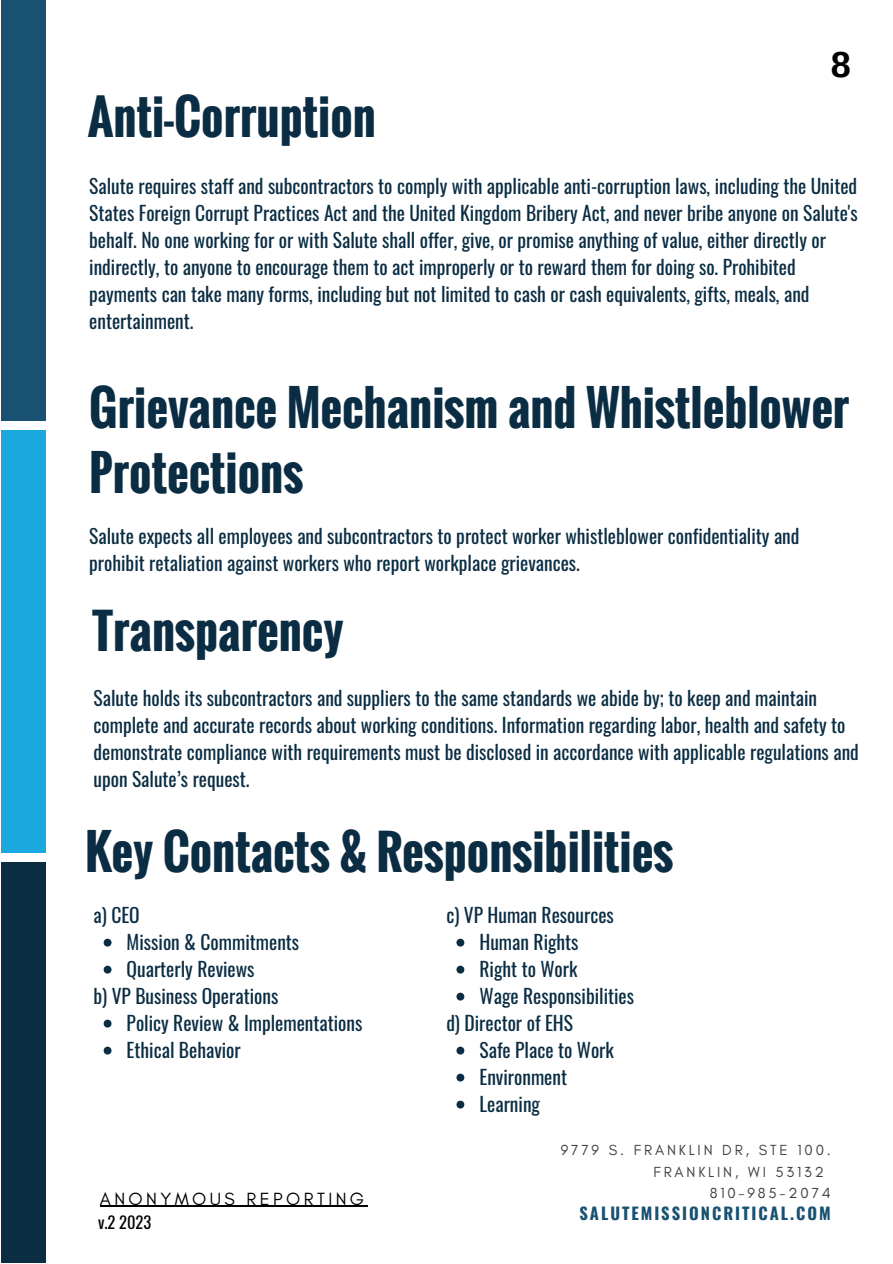
<style>
.page{position:relative;width:893px;height:1264px;background:#fff}
.page>*{position:absolute;margin:0;border:0;box-sizing:border-box;transform-origin:0 0}
.t1{font:700 47.25px/65.2px "Oswald";color:#0b2d43}
.t2{font:700 36px "Arimo";color:#000}
.t3{font:19.5px/27px "Oswald";color:#0b2d43}
.t4{font:18px "Glacial Indifference";letter-spacing:.19em;color:#000}
.t5{font:700 16.5px "Oswald";letter-spacing:.12em;color:#185171}
.t6{font:16.5px "Oswald";color:#000}
.t7{font:14.85px "Glacial Indifference";letter-spacing:.19em;color:#413f41}
</style>
<div class="page">
<div style="left:1px;top:0;width:45px;height:420px;background:#185171"></div>
<div style="left:1px;top:431px;width:45px;height:421px;background:#1ba8df"></div>
<div style="left:1px;top:862px;width:45px;height:400px;background:#0b2d43"></div>
<svg style="left:104px;top:938px;width:7px;height:8px"></svg>
<svg style="left:104px;top:965px;width:7px;height:8px"></svg>
<svg style="left:104px;top:1019px;width:7px;height:8px"></svg>
<svg style="left:104px;top:1046px;width:7px;height:8px"></svg>
<svg style="left:456px;top:938px;width:8px;height:8px"></svg>
<svg style="left:456px;top:965px;width:8px;height:8px"></svg>
<svg style="left:456px;top:992px;width:8px;height:8px"></svg>
<svg style="left:456px;top:1046px;width:8px;height:8px"></svg>
<svg style="left:456px;top:1073px;width:8px;height:8px"></svg>
<svg style="left:456px;top:1100px;width:8px;height:8px"></svg>
<hr style="left:100px;top:1205px;width:267px;height:1px;background:#000">
<h2 class="t2" style="left:830px;top:44px;width:22px">8</h2>
<h1 class="t1" style="left:88px;top:83px;width:289px">Anti-Corruption</h1>
<p class="t3" style="left:89px;top:172px;width:769px">Salute requires staff and subcontractors to comply with applicable anti-corruption laws, including the United States Foreign Corrupt Practices Act and the United Kingdom Bribery Act, and never bribe anyone on Salute's behalf. No one working for or with Salute shall offer, give, or promise anything of value, either directly or indirectly, to anyone to encourage them to act improperly or to reward them for doing so. Prohibited payments can take many forms, including but not limited to cash or cash equivalents, gifts, meals, and entertainment.</p>
<h1 class="t1" style="left:89px;top:374px;width:761px">Grievance Mechanism and Whistleblower<br>Protections</h1>
<p class="t3" style="left:89px;top:521px;width:711px">Salute expects all employees and subcontractors to protect worker whistleblower confidentiality and prohibit retaliation against workers who report workplace grievances.</p>
<h1 class="t1" style="left:92px;top:597px;width:253px">Transparency</h1>
<p class="t3" style="left:93px;top:683px;width:766px">Salute holds its subcontractors and suppliers to the same standards we abide by; to keep and maintain complete and accurate records about working conditions. Information regarding labor, health and safety to demonstrate compliance with requirements must be disclosed in accordance with applicable regulations and upon Salute’s request.</p>
<h1 class="t1" style="left:85px;top:818px;width:590px">Key Contacts &amp; Responsibilities</h1>
<p class="t3" style="left:93px;top:900px;width:48px">a) CEO</p>
<p class="t3" style="left:127px;top:927px;width:174px">Mission &amp; Commitments<br>Quarterly Reviews</p>
<p class="t3" style="left:127px;top:1008px;width:237px">Policy Review &amp; Implementations<br>Ethical Behavior</p>
<p class="t3" style="left:93px;top:981px;width:186px">b) VP Business Operations</p>
<p class="t4" style="left:100px;top:1187px;width:266px">ANONYMOUS REPORTING</p>
<p class="t6" style="left:98px;top:1209px;width:55px">v.2 2023</p>
<p class="t3" style="left:446px;top:900px;width:169px">c) VP Human Resources</p>
<p class="t3" style="left:479px;top:927px;width:156px">Human Rights<br>Right to Work<br>Wage Responsibilities</p>
<p class="t3" style="left:479px;top:1035px;width:136px">Safe Place to Work<br>Environment<br>Learning</p>
<p class="t3" style="left:446px;top:1008px;width:128px">d) Director of EHS</p>
<p class="t7" style="left:560px;top:1141px;width:271px">9779 S. FRANKLIN DR, STE 100.</p>
<p class="t7" style="left:653px;top:1162px;width:172px">FRANKLIN, WI 53132</p>
<p class="t7" style="left:709px;top:1183px;width:123px">810-985-2074</p>
<p class="t5" style="left:579px;top:1200px;width:253px">SALUTEMISSIONCRITICAL.COM</p>
</div>
